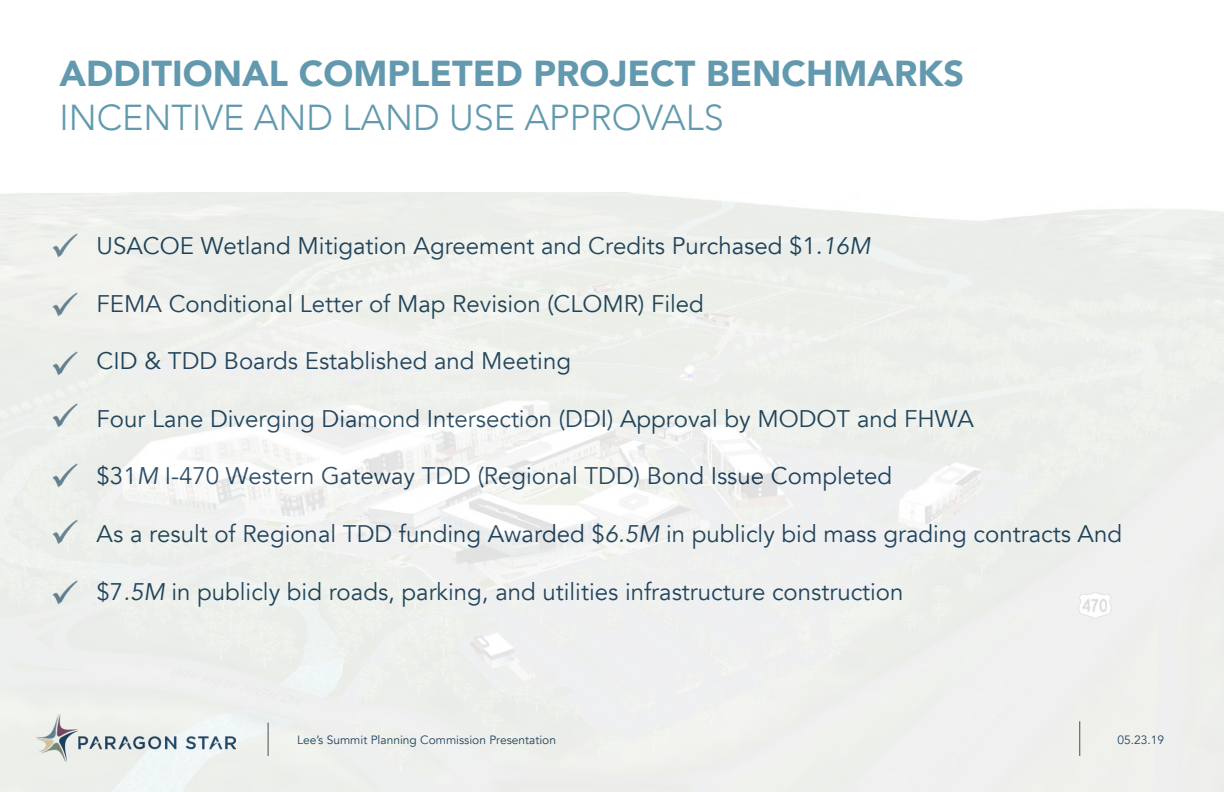
<style>
.page{position:relative;width:1224px;height:792px;background:#fff}
.page>*{position:absolute;margin:0;border:0;box-sizing:border-box;transform-origin:0 0}
.t1{font:900 36px "Avenir";color:#6299ae}
.t2{font:300 36px "Avenir";color:#6299ae}
.t3{font:24px "Avenir";color:#0c3352}
.t4{font:12px "Avenir";color:#0c3352}
.s1{font-style:italic}
</style>
<div class="page">
<img style="left:0;top:193px;width:1224px;height:599px">
<p class="t1" style="left:60px;top:43px;width:906px">ADDITIONAL COMPLETED PROJECT BENCHMARKS</p>
<p class="t2" style="left:60px;top:96px;width:666px">INCENTIVE AND LAND USE APPROVALS</p>
<p class="t3" style="left:97px;top:232px;width:775px">USACOE Wetland Mitigation Agreement and Credits Purchased $1<span class="s1">.16M</span></p>
<p class="t3" style="left:97px;top:289px;width:609px">FEMA Conditional Letter of Map Revision (CLOMR) Filed</p>
<p class="t3" style="left:97px;top:347px;width:476px">CID &amp; TDD Boards Established and Meeting</p>
<p class="t3" style="left:97px;top:404px;width:879px">Four Lane Diverging Diamond Intersection (DDI) Approval by MODOT and FHWA</p>
<p class="t3" style="left:97px;top:462px;width:797px">$31<span class="s1">M</span> I-470 Western Gateway TDD (Regional TDD) Bond Issue Completed</p>
<p class="t3" style="left:97px;top:520px;width:1027px">As a result of Regional TDD funding Awarded $<span class="s1">6.5M</span> in publicly bid mass grading contracts And</p>
<p class="t3" style="left:97px;top:577px;width:808px">$7<span class="s1">.5M</span> in publicly bid roads, parking, and utilities infrastructure construction</p>
<p class="t4" style="left:297px;top:732px;width:260px">Lee’s Summit Planning Commission Presentation</p>
<p class="t4" style="left:1117px;top:732px;width:48px">05.23.19</p>
</div>
